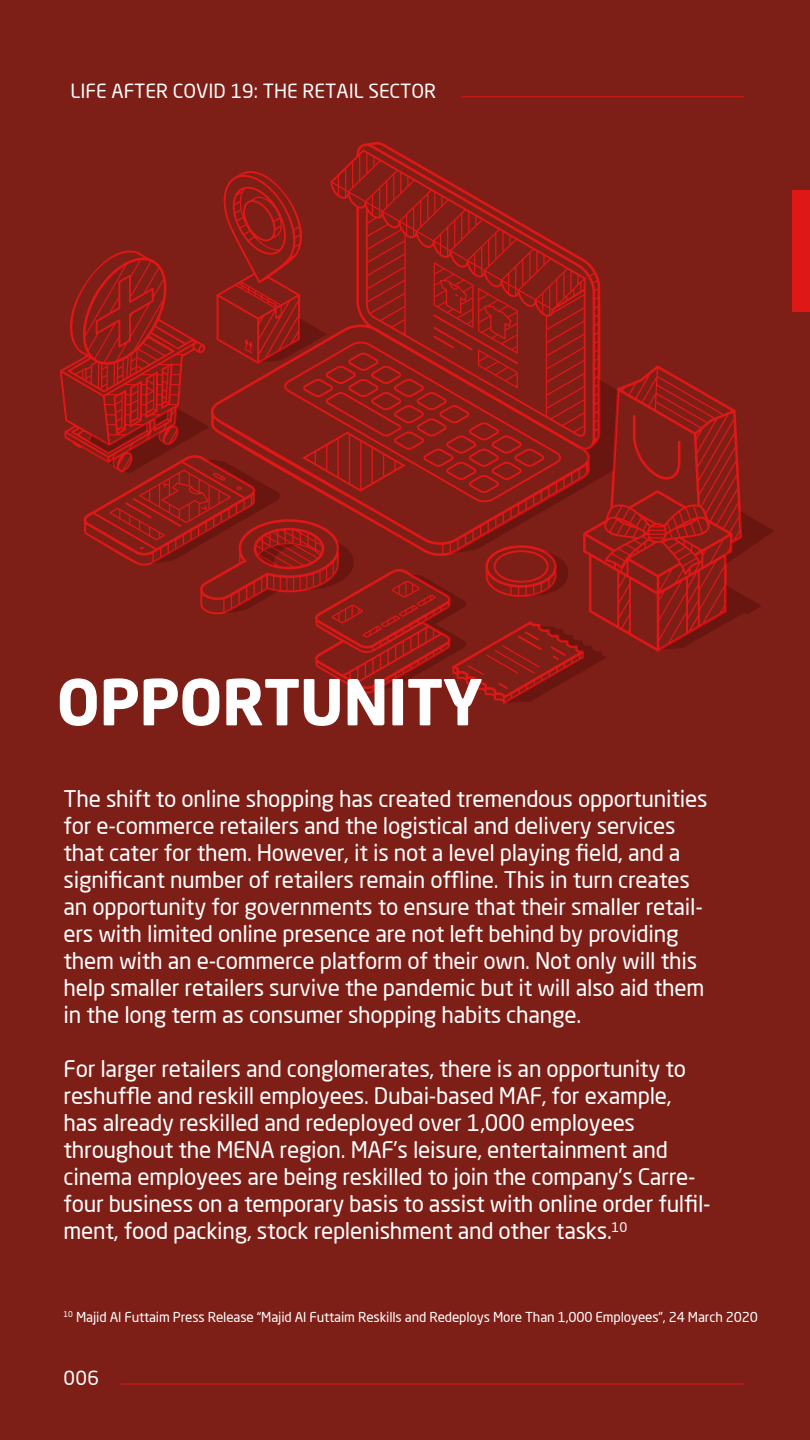
<style>
.page{position:relative;width:810px;height:1440px;background:#7d1e17}
.page>*{position:absolute;margin:0;border:0;box-sizing:border-box;transform-origin:0 0}
.t1{font:700 62.47px "Neo Sans Arabic";letter-spacing:-.01em;color:#fff}
.t2{font:22.5px/27px "Neo Sans Arabic";letter-spacing:-.01em;color:#fff}
.t3{font:19.2px "Neo Sans Arabic";color:#fff}
.t4{font:13.5px "Neo Sans Arabic";letter-spacing:-.01em;color:#fff}
</style>
<div class="page">
<svg style="left:59px;top:142px;width:682px;height:562px"></svg>
<svg style="left:725px;top:511px;width:49px;height:53px"></svg>
<svg style="left:372px;top:327px;width:246px;height:227px"></svg>
<svg style="left:366px;top:574px;width:101px;height:119px"></svg>
<svg style="left:528px;top:551px;width:44px;height:44px"></svg>
<svg style="left:504px;top:626px;width:104px;height:77px"></svg>
<svg style="left:256px;top:318px;width:71px;height:45px"></svg>
<svg style="left:72px;top:408px;width:282px;height:205px"></svg>
<svg style="left:658px;top:585px;width:103px;height:65px"></svg>
<hr style="left:120px;top:1384px;width:624px;height:1px;background:#dd1817">
<hr style="left:461px;top:96px;width:283px;height:1px;background:#dd1817">
<div style="left:793px;top:191px;width:17px;height:121px;background:#dd1817"></div>
<p class="t3" style="left:71px;top:76px;width:367px">LIFE AFTER COVID 19: THE RETAIL SECTOR</p>
<h1 class="t1" style="left:56px;top:654px;width:428px">OPPORTUNITY</h1>
<p class="t2" style="left:64px;top:786px;width:645px">The shift to online shopping has created tremendous opportunities for e-commerce retailers and the logistical and delivery services that cater for them. However, it is not a level playing field, and a significant number of retailers remain offline. This in turn creates an opportunity for governments to ensure that their smaller retail&shy;ers with limited online presence are not left behind by providing them with an e-commerce platform of their own. Not only will this help smaller retailers survive the pandemic but it will also aid them in the long term as consumer shopping habits change.</p>
<p class="t2" style="left:64px;top:1056px;width:649px">For larger retailers and conglomerates, there is an opportunity to reshuffle and reskill employees. Dubai-based MAF, for example, has already reskilled and redeployed over 1,000 employees throughout the MENA region. MAF’s leisure, entertainment and cinema employees are being reskilled to join the company’s Carre&shy;four business on a temporary basis to assist with online order fulfil&shy;ment, food packing, stock replenishment and other tasks.<sup>10</sup></p>
<p class="t4" style="left:64px;top:1307px;width:696px"><sup>10</sup> Majid Al Futtaim Press Release “Majid Al Futtaim Reskills and Redeploys More Than 1,000 Employees”, 24 March 2020</p>
<p class="t3" style="left:64px;top:1364px;width:37px">006</p>
</div>
